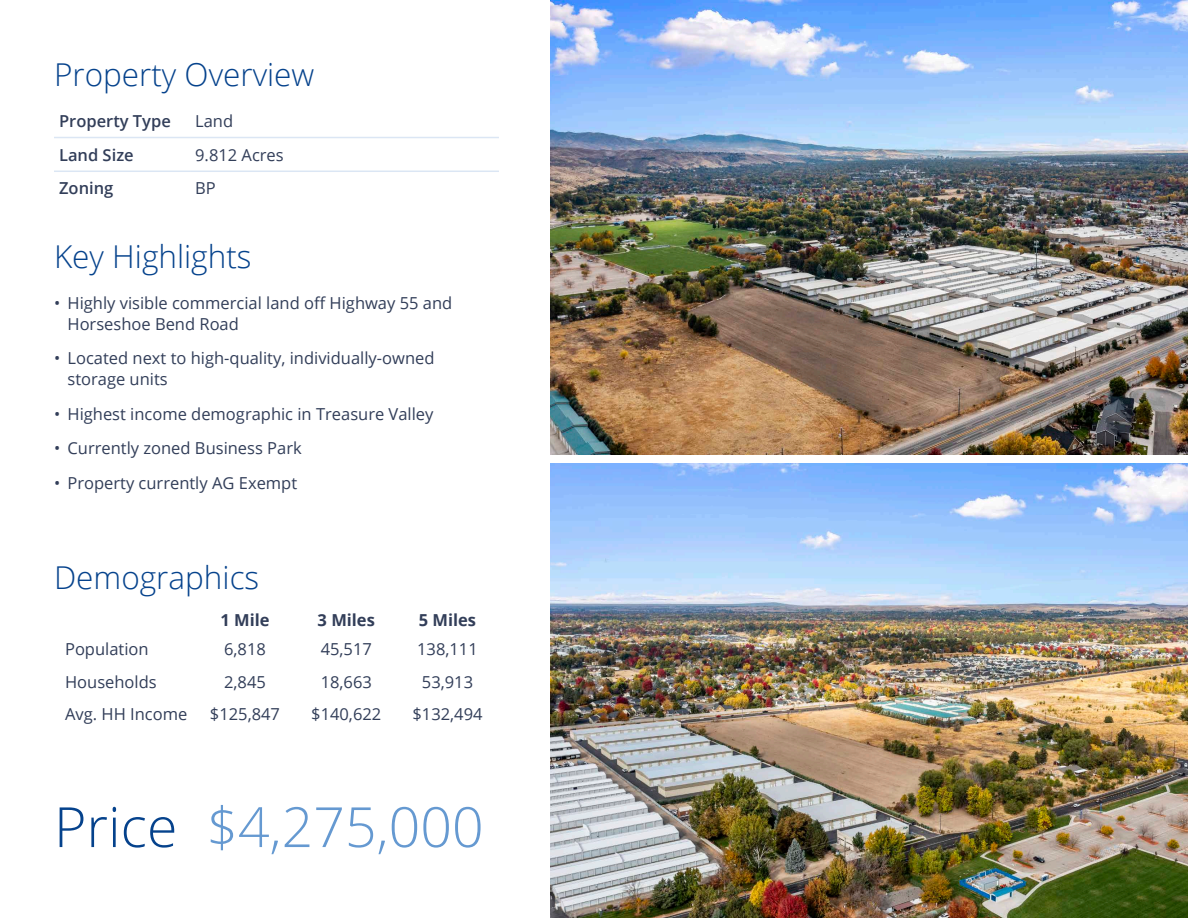
<style>
.page{position:relative;width:1188px;height:918px;background:#fff}
.page>*{position:absolute;margin:0;border:0;box-sizing:border-box;transform-origin:0 0}
.t1{font:300 55.5px "Open Sans";color:#6599d1}
.t2{font:300 31.5px "Open Sans";color:#05428c}
.Bullet_Body{font:16.5px/21px "Open Sans";color:#323e59}
.t3{font:600 16.5px "Open Sans";color:#323e59}
.Bullet_Body-2{font:700 16.5px "Open Sans";color:#323e59}
.Bullet_Body-3{font:16.5px "Open Sans";color:#323e59}
.s1{color:#05428c}
</style>
<div class="page">
<svg style="left:54px;top:170px;width:445px;height:1px"></svg>
<hr style="left:54px;top:137px;width:136px;height:1px;background:#dbe6f4">
<hr style="left:190px;top:137px;width:309px;height:1px;background:#dbe6f4">
<hr style="left:54px;top:171px;width:136px;height:1px;background:#dbe6f4">
<hr style="left:190px;top:171px;width:309px;height:1px;background:#dbe6f4">
<img style="left:551px;top:0;width:637px;height:454px">
<img style="left:551px;top:463px;width:637px;height:455px">
<p class="t2" style="left:54px;top:53px;width:262px">Property Overview</p>
<p class="t3" style="left:59px;top:110px;width:113px">Property Type</p>
<p class="Bullet_Body" style="left:195px;top:110px;width:39px">Land</p>
<p class="t3" style="left:59px;top:143px;width:76px">Land Size</p>
<p class="Bullet_Body" style="left:195px;top:144px;width:90px">9.812 Acres</p>
<p class="t3" style="left:59px;top:177px;width:56px">Zoning</p>
<p class="Bullet_Body" style="left:195px;top:178px;width:22px">BP</p>
<p class="t2" style="left:54px;top:235px;width:199px">Key Highlights</p>
<p class="Bullet_Body" style="left:68px;top:292px;width:386px;text-indent:-14px">• Highly visible commercial land off Highway 55 and<br>Horseshoe Bend Road</p>
<p class="Bullet_Body" style="left:68px;top:347px;width:369px;text-indent:-14px">• Located next to high-quality, individually-owned storage units</p>
<p class="Bullet_Body" style="left:54px;top:403px;width:381px">• Highest income demographic in Treasure Valley</p>
<p class="Bullet_Body" style="left:54px;top:437px;width:249px">• Currently zoned Business Park</p>
<p class="Bullet_Body" style="left:54px;top:472px;width:245px">• Property currently AG Exempt</p>
<p class="t2" style="left:54px;top:556px;width:207px">Demographics</p>
<p class="Bullet_Body-2" style="left:220px;top:608px;width:51px">1 Mile</p>
<p class="Bullet_Body-2" style="left:318px;top:608px;width:59px">3 Miles</p>
<p class="Bullet_Body-2" style="left:419px;top:608px;width:59px">5 Miles</p>
<p class="Bullet_Body" style="left:65px;top:638px;width:85px">Population</p>
<p class="Bullet_Body" style="left:224px;top:638px;width:43px">6,818</p>
<p class="Bullet_Body-3" style="left:321px;top:638px;width:53px">45,517</p>
<p class="Bullet_Body-3" style="left:417px;top:638px;width:62px">138,111</p>
<p class="Bullet_Body" style="left:65px;top:671px;width:93px">Households</p>
<p class="Bullet_Body" style="left:224px;top:671px;width:43px">2,845</p>
<p class="Bullet_Body" style="left:321px;top:671px;width:53px">18,663</p>
<p class="Bullet_Body" style="left:422px;top:671px;width:53px">53,913</p>
<p class="Bullet_Body" style="left:65px;top:703px;width:124px">Avg. HH Income</p>
<p class="Bullet_Body" style="left:210px;top:703px;width:72px">$125,847</p>
<p class="Bullet_Body" style="left:311px;top:703px;width:72px">$140,622</p>
<p class="Bullet_Body" style="left:412px;top:703px;width:72px">$132,494</p>
<p class="t1" style="left:54px;top:789px;width:431px"><span class="s1">Price</span> $4,275,000</p>
</div>
